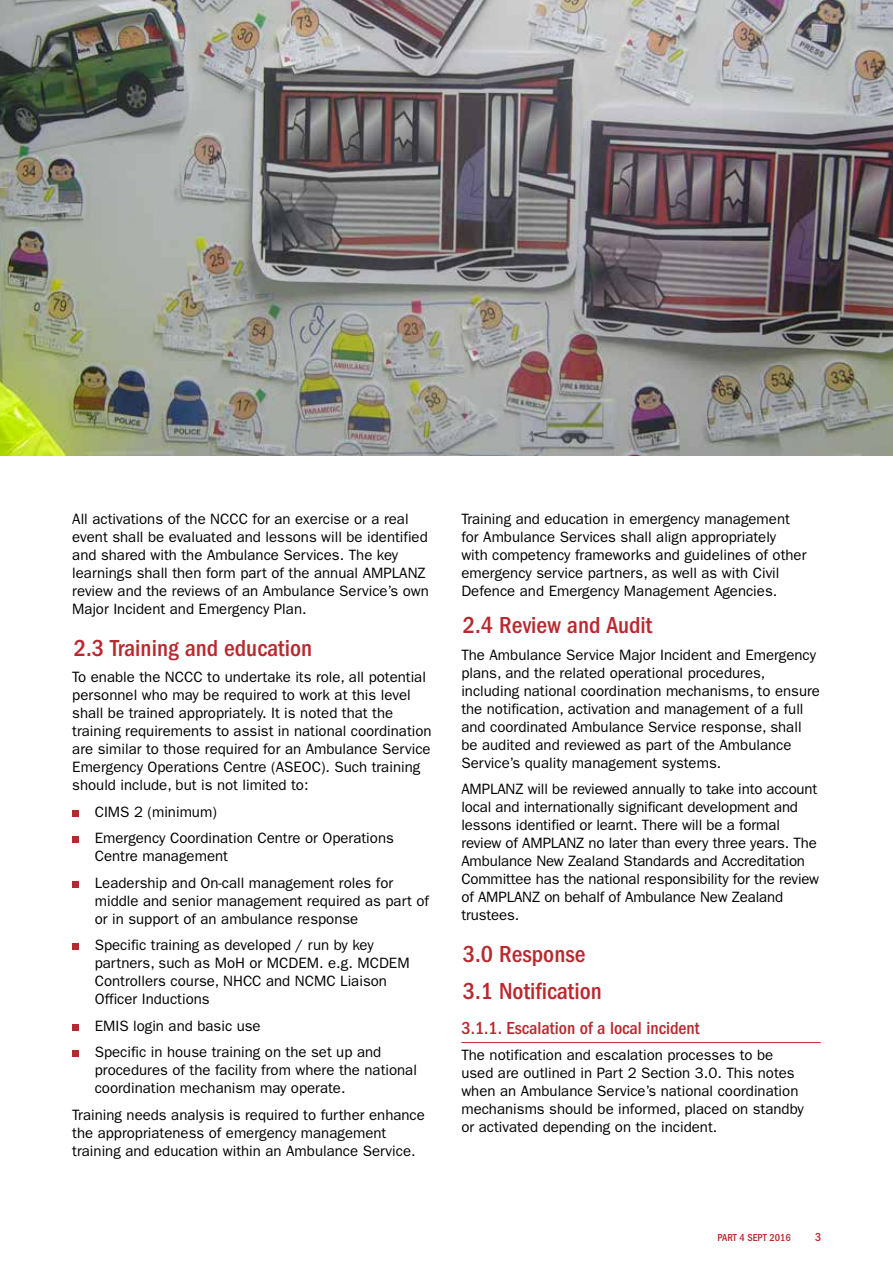
<style>
.page{position:relative;width:893px;height:1263px;background:#fff}
.page>*{position:absolute;margin:0;border:0;box-sizing:border-box;transform-origin:0 0}
.t1{font:500 condensed 24px/37.3px "ITC Franklin Gothic Std";color:#b8292f}
.t2{font:500 condensed 18px "ITC Franklin Gothic Std";color:#b8292f}
.t3{font:15px/18px "ITC Franklin Gothic Std";color:#000}
.t4{font:500 condensed 12px "ITC Franklin Gothic Std";color:#b8292f}
.t5{font:500 condensed 10.5px "ITC Franklin Gothic Std";color:#b8292f}
</style>
<div class="page">
<img style="left:0;top:0;width:893px;height:455px">
<div style="left:72px;top:810px;width:7px;height:7px;background:#b8292f"></div>
<div style="left:72px;top:836px;width:7px;height:7px;background:#b8292f"></div>
<div style="left:72px;top:881px;width:7px;height:7px;background:#b8292f"></div>
<div style="left:72px;top:944px;width:7px;height:6px;background:#b8292f"></div>
<div style="left:72px;top:1024px;width:7px;height:7px;background:#b8292f"></div>
<div style="left:72px;top:1051px;width:7px;height:6px;background:#b8292f"></div>
<hr style="left:461px;top:1042px;width:360px;height:1px;background:#b8292f">
<p class="t3" style="left:72px;top:510px;width:358px">All activations of the NCCC for an exercise or a real event shall be evaluated and lessons will be identified and shared with the Ambulance Services. The key learnings shall then form part of the annual AMPLANZ review and the reviews of an Ambulance Service’s own Major Incident and Emergency Plan.</p>
<h1 class="t1" style="left:74px;top:629px;width:240px">2.3 Training and education</h1>
<p class="t3" style="left:72px;top:668px;width:361px">To enable the NCCC to undertake its role, all potential personnel who may be required to work at this level shall be trained appropriately. It is noted that the training requirements to assist in national coordination are similar to those required for an Ambulance Service Emergency Operations Centre (ASEOC). Such training should include, but is not limited to:</p>
<p class="t3" style="left:95px;top:798px;width:301px;line-height:26.5px">CIMS 2 (minimum)<br>Emergency Coordination Centre or Operations</p>
<p class="t3" style="left:95px;top:843px;width:300px;line-height:26.5px">Centre management<br>Leadership and On-call management roles for</p>
<p class="t3" style="left:95px;top:892px;width:336px">middle and senior management required as part of or in support of an ambulance response</p>
<p class="t3" style="left:95px;top:936px;width:316px">Specific training as developed / run by key partners, such as MoH or MCDEM. e.g. MCDEM Controllers course, NHCC and NCMC Liaison Officer Inductions</p>
<p class="t3" style="left:95px;top:1012px;width:288px;line-height:26.5px">EMIS login and basic use<br>Specific in house training on the set up and</p>
<p class="t3" style="left:95px;top:1061px;width:324px">procedures of the facility from where the national coordination mechanism may operate.</p>
<p class="t3" style="left:72px;top:1106px;width:354px">Training needs analysis is required to further enhance the appropriateness of emergency management training and education within an Ambulance Service.</p>
<p class="t3" style="left:461px;top:510px;width:347px">Training and education in emergency management for Ambulance Services shall align appropriately<br>with competency frameworks and guidelines of other emergency service partners, as well as with Civil Defence and Emergency Management Agencies.</p>
<h1 class="t1" style="left:463px;top:607px;width:191px">2.4 Review and Audit</h1>
<p class="t3" style="left:461px;top:646px;width:360px">The Ambulance Service Major Incident and Emergency plans, and the related operational procedures, including national coordination mechanisms, to ensure the notification, activation and management of a full and coordinated Ambulance Service response, shall be audited and reviewed as part of the Ambulance Service’s quality management systems.</p>
<p class="t3" style="left:461px;top:780px;width:359px">AMPLANZ will be reviewed annually to take into account local and internationally significant development and lessons identified or learnt. There will be a formal review of AMPLANZ no later than every three years. The Ambulance New Zealand Standards and Accreditation Committee has the national responsibility for the review of AMPLANZ on behalf of Ambulance New Zealand trustees.</p>
<h1 class="t1" style="left:463px;top:935px;width:140px">3.0 Response<br>3.1 Notification</h1>
<p class="t2" style="left:462px;top:1017px;width:240px">3.1.1. Escalation of a local incident</p>
<p class="t3" style="left:461px;top:1046px;width:344px">The notification and escalation processes to be used are outlined in Part 2 Section 3.0. This notes when an Ambulance Service’s national coordination mechanisms should be informed, placed on standby or activated depending on the incident.</p>
<p class="t5" style="left:717px;top:1232px;width:75px">PART 4 SEPT 2016</p>
<p class="t4" style="left:815px;top:1230px;width:8px">3</p>
</div>
